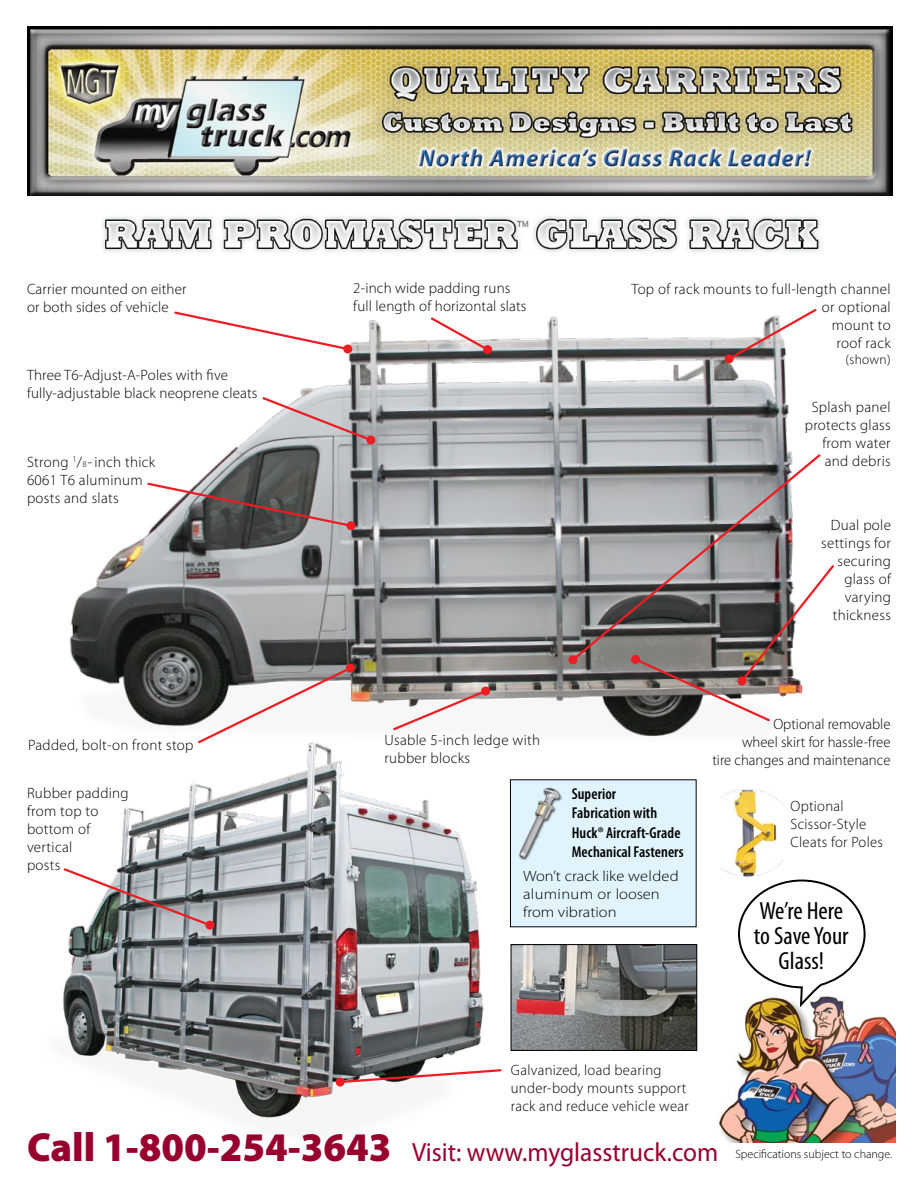
<style>
.page{position:relative;width:918px;height:1188px;background:#fff}
.page>*{position:absolute;margin:0;border:0;box-sizing:border-box;transform-origin:0 0}
.t1{font:condensed 24.9px/25px "Myriad Pro";color:#000;text-align:center}
.t2{font:600 condensed 15.75px/19.5px "Myriad Pro";letter-spacing:.005em;color:#000}
.t3{font:300 15px/18px "Myriad Pro";letter-spacing:.02em;color:#000}
.t4{font:300 15px/18px "Myriad Pro";color:#000;text-align:right}
.t5{font:300 15px/18px "Myriad Pro";color:#000;scale:1.1 1}
.t6{font:300 13.5px "Myriad Pro";letter-spacing:.02em;color:#000}
.t7{font:300 12px "Myriad Pro";color:#000}
.s1{font-size:8.7px}
.s2{font-weight:900;font-size:40.8px;color:#98002e}
.s3{font-weight:400;font-size:26.4px;color:#98002e}
</style>
<div class="page">
<img style="left:721px;top:799px;width:63px;height:78px">
<img style="left:69px;top:316px;width:723px;height:483px">
<img style="left:28px;top:27px;width:865px;height:168px">
<svg style="left:196px;top:665px;width:157px;height:36px"></svg>
<div style="left:346px;top:664px;width:9px;height:9px;background:#ed1d24;border-radius:50%"></div>
<svg style="left:261px;top:395px;width:113px;height:48px;background:#c2bcbe"></svg>
<div style="left:366px;top:436px;width:9px;height:9px;background:#ed1d24;border-radius:50%"></div>
<svg style="left:429px;top:316px;width:62px;height:37px"></svg>
<div style="left:483px;top:345px;width:9px;height:9px;background:#ed1d24;border-radius:50%"></div>
<svg style="left:726px;top:309px;width:91px;height:53px"></svg>
<div style="left:725px;top:354px;width:9px;height:9px;background:#ed1d24;border-radius:50%"></div>
<svg style="left:633px;top:565px;width:201px;height:158px"></svg>
<svg style="left:570px;top:452px;width:253px;height:211px;background:#939091"></svg>
<div style="left:568px;top:655px;width:9px;height:9px;background:#ed1d24;border-radius:50%"></div>
<svg style="left:173px;top:311px;width:177px;height:41px"></svg>
<div style="left:343px;top:345px;width:9px;height:9px;background:#ed1d24;border-radius:50%"></div>
<svg style="left:146px;top:481px;width:208px;height:47px;background:#888080"></svg>
<div style="left:347px;top:521px;width:9px;height:9px;background:#ed1d24;border-radius:50%"></div>
<img style="left:62px;top:701px;width:570px;height:421px">
<svg style="left:62px;top:866px;width:151px;height:62px"></svg>
<div style="left:205px;top:921px;width:9px;height:9px;background:#ed1d24;border-radius:50%"></div>
<img style="left:718px;top:1016px;width:177px;height:126px">
<svg style="left:391px;top:688px;width:98px;height:44px"></svg>
<div style="left:481px;top:687px;width:9px;height:9px;background:#ed1d24;border-radius:50%"></div>
<div style="left:510px;top:779px;width:187px;height:148px;background:#e1f4fd"></div>
<img style="left:518px;top:787px;width:44px;height:74px">
<img style="left:737px;top:879px;width:130px;height:215px">
<img style="left:102px;top:216px;width:719px;height:37px">
<img style="left:513px;top:946px;width:182px;height:103px">
<div style="left:511px;top:944px;width:186px;height:107px;border:1px solid #000"></div>
<svg style="left:338px;top:1068px;width:165px;height:16px"></svg>
<div style="left:336px;top:1078px;width:9px;height:9px;background:#ed1d24;border-radius:50%"></div>
<p class="t3" style="left:27px;top:280px;width:161px">Carrier mounted on either or both sides of vehicle</p>
<p class="t3" style="left:27px;top:366px;width:232px">Three T6-Adjust-A-Poles with five fully-adjustable black neoprene cleats</p>
<p class="t3" style="left:27px;top:452px;width:130px">Strong <sup>1</sup>/<span class="s1">8</span> -inch thick<br>6061 T6 aluminum posts and slats</p>
<p class="t3" style="left:28px;top:736px;width:167px">Padded, bolt-on front stop</p>
<p class="t3" style="left:27px;top:784px;width:103px">Rubber padding from top to bottom of vertical<br>posts</p>
<p class="t3" style="left:353px;top:279px;width:175px">2-inch wide padding runs full length of horizontal slats</p>
<p class="t3" style="left:384px;top:731px;width:157px">Usable 5-inch ledge with rubber blocks</p>
<p class="t3" style="left:631px;top:280px;width:261px;text-align:right">Top of rack mounts to full-length channel or optional<br>mount to<br>roof rack</p>
<p class="t6" style="left:846px;top:352px;width:47px">(shown)</p>
<p class="t3" style="left:805px;top:397px;width:87px;text-align:right">Splash panel protects glass from water and debris</p>
<p class="t3" style="left:821px;top:516px;width:71px;text-align:right">Dual pole settings for securing glass of varying thickness</p>
<p class="t4" style="left:712px;top:715px;width:180px">Optional removable<br>wheel skirt for hassle-free<br>tire changes and maintenance</p>
<p class="t2" style="left:572px;top:783px;width:113px">Superior<br>Fabrication with<br>Huck® Aircraft-Grade<br>Mechanical Fasteners</p>
<p class="t5" style="left:523px;top:866px;width:143px">Won’t crack like welded aluminum or loosen from vibration</p>
<p class="t3" style="left:511px;top:1061px;width:180px">Galvanized, load bearing under-body mounts support rack and reduce vehicle wear</p>
<p class="t3" style="left:791px;top:796px;width:94px">Optional<br>Scissor-Style<br>Cleats for Poles</p>
<h1 class="t1" style="left:754px;top:898px;width:96px">We’re Here to Save Your<br>Glass!</h1>
<p class="t7" style="left:27px;top:1147px;width:867px"><span class="s2">Call 1-800-254-3643</span> <span class="s3">Visit: www.myglasstruck.com</span> Specifications subject to change.</p>
</div>
